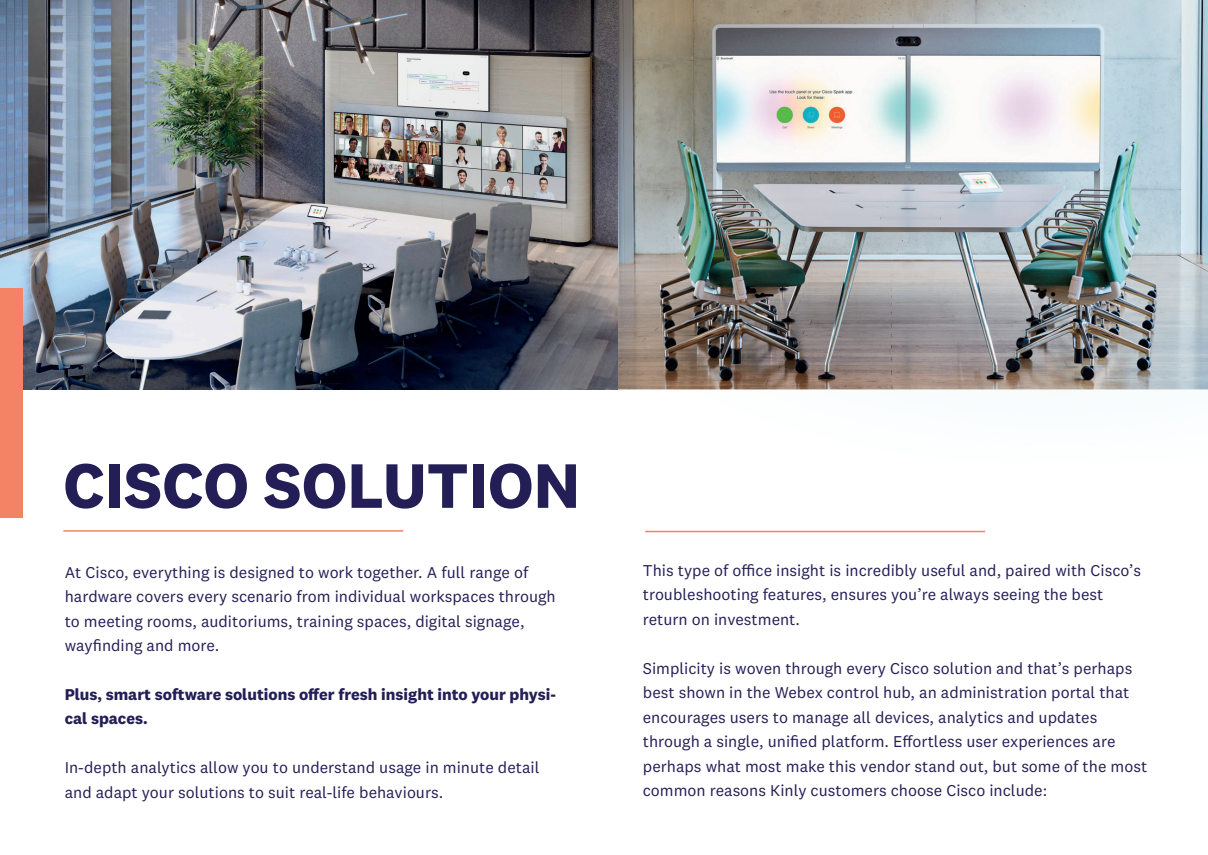
<style>
.page{position:relative;width:1208px;height:855px;background:#fff}
.page>*{position:absolute;margin:0;border:0;box-sizing:border-box;transform-origin:0 0}
.t1{font:700 65.1px "National 2";color:#241e56}
.t2{font:16.2px/24.5px "National 2";color:#241e56}
.t3{font:700 16.2px/24.5px "National 2";color:#241e56}
</style>
<div class="page">
<img style="left:0;top:0;width:1208px;height:389px">
<div style="left:0;top:288px;width:22px;height:229px;background:#f48264"></div>
<hr style="left:63px;top:530px;width:340px;height:1px;background:#f48264">
<hr style="left:645px;top:530px;width:340px;height:2px;background:#f48264">
<h1 class="t1" style="left:63px;top:445px;width:518px">CISCO SOLUTION</h1>
<p class="t2" style="left:65px;top:559px;width:493px">At Cisco, everything is designed to work together. A full range of hardware covers every scenario from individual workspaces through to meeting rooms, auditoriums, training spaces, digital signage, wayfinding and more.</p>
<p class="t3" style="left:65px;top:681px;width:493px">Plus, smart software solutions offer fresh insight into your physi&shy;cal spaces.</p>
<p class="t2" style="left:65px;top:755px;width:476px">In-depth analytics allow you to understand usage in minute detail and adapt your solutions to suit real-life behaviours.</p>
<p class="t2" style="left:643px;top:558px;width:500px">This type of office insight is incredibly useful and, paired with Cisco’s troubleshooting features, ensures you’re always seeing the best return on investment.</p>
<p class="t2" style="left:643px;top:655px;width:506px">Simplicity is woven through every Cisco solution and that’s perhaps best shown in the Webex control hub, an administration portal that encourages users to manage all devices, analytics and updates through a single, unified platform. Effortless user experiences are perhaps what most make this vendor stand out, but some of the most common reasons Kinly customers choose Cisco include:</p>
</div>
